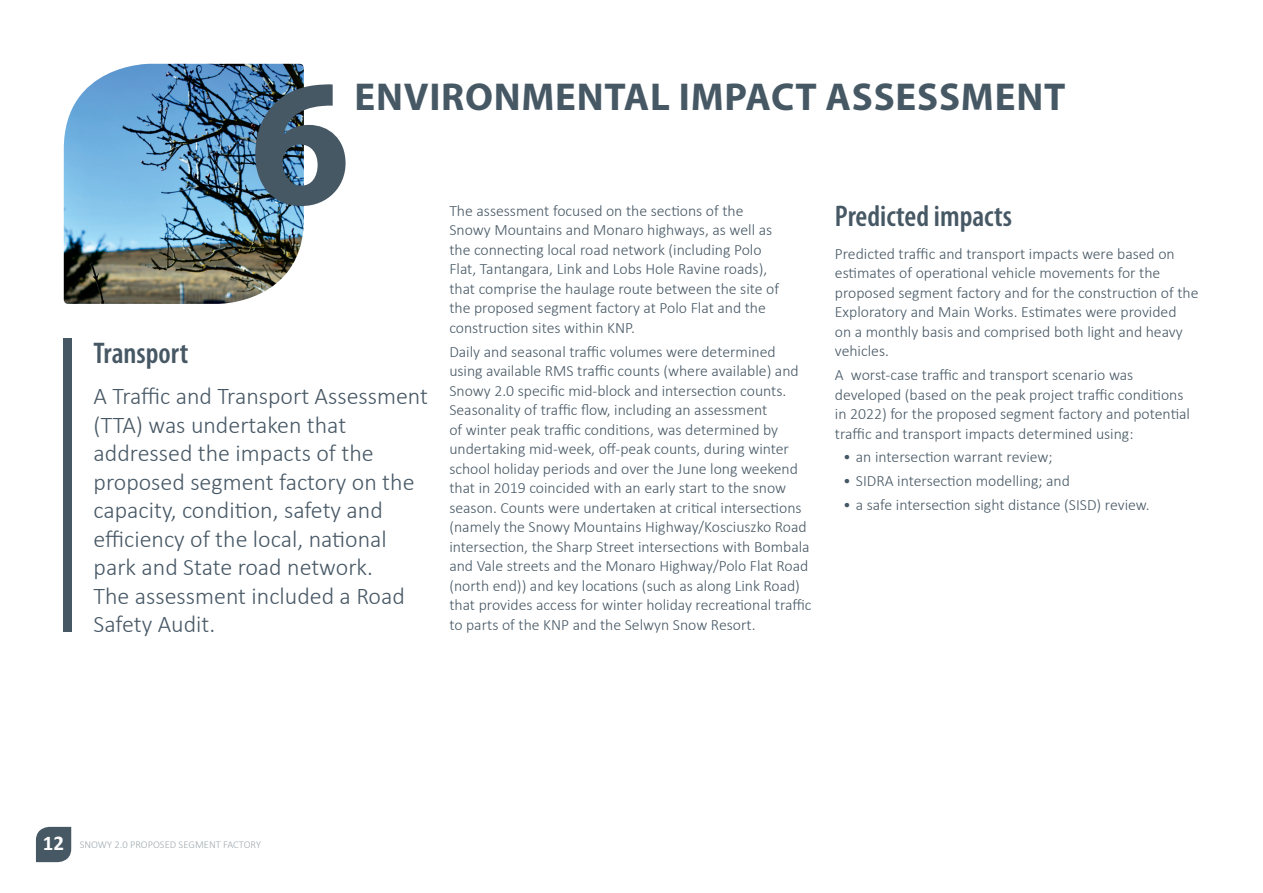
<style>
.page{position:relative;width:1263px;height:893px;background:#fff}
.page>*{position:absolute;margin:0;border:0;box-sizing:border-box;transform-origin:0 0}
.t1{font:700 181.35px "Myriad Pro";color:#475865}
.t2{font:700 39px "Myriad Pro";letter-spacing:.02em;color:#475865}
.t3{font:600 condensed 30px "Myriad Pro";color:#475865}
.t4{font:300 24px/28.5px "Calibri";color:#475865}
.t5{font:700 21px "Calibri";color:#fff}
.t6{font:300 15.75px/19.5px "Calibri";color:#475865}
.t7{font:300 10.5px "Calibri";color:#9faab2}
</style>
<div class="page">
<img style="left:64px;top:64px;width:240px;height:240px">
<div style="left:64px;top:338px;width:8px;height:294px;background:#475865"></div>
<svg style="left:36px;top:827px;width:35px;height:35px"></svg>
<h1 class="t1" style="left:250px;top:25px;width:102px">6</h1>
<h2 class="t2" style="left:354px;top:71px;width:712px">ENVIRONMENTAL IMPACT ASSESSMENT</h2>
<p class="t6" style="left:449px;top:201px;width:331px">The assessment focused on the sections of the Snowy Mountains and Monaro highways, as well as the connecting local road network (including Polo Flat, Tantangara, Link and Lobs Hole Ravine roads), that comprise the haulage route between the site of the proposed segment factory at Polo Flat and the construction sites within KNP.</p>
<p class="t6" style="left:449px;top:341px;width:364px">Daily and seasonal traffic volumes were determined using available RMS traffic counts (where available) and Snowy 2.0 specific mid-block and intersection counts.<br>Seasonality of traffic flow, including an assessment<br>of winter peak traffic conditions, was determined by undertaking mid-week, off-peak counts, during winter school holiday periods and over the June long weekend that in 2019 coincided with an early start to the snow season. Counts were undertaken at critical intersections (namely the Snowy Mountains Highway/Kosciuszko Road intersection, the Sharp Street intersections with Bombala and Vale streets and the Monaro Highway/Polo Flat Road (north end)) and key locations (such as along Link Road) that provides access for winter holiday recreational traffic to parts of the KNP and the Selwyn Snow Resort.</p>
<h3 class="t3" style="left:835px;top:198px;width:179px">Predicted impacts</h3>
<p class="t6" style="left:835px;top:244px;width:365px">Predicted traffic and transport impacts were based on estimates of operational vehicle movements for the proposed segment factory and for the construction of the Exploratory and Main Works. Estimates were provided<br>on a monthly basis and comprised both light and heavy vehicles.</p>
<p class="t6" style="left:835px;top:365px;width:357px">A worst-case traffic and transport scenario was developed (based on the peak project traffic conditions in 2022) for the proposed segment factory and potential traffic and transport impacts determined using:</p>
<p class="t6" style="left:843px;top:447px;width:211px">• an intersection warrant review;</p>
<p class="t6" style="left:843px;top:471px;width:228px">• SIDRA intersection modelling; and</p>
<p class="t6" style="left:843px;top:495px;width:308px">• a safe intersection sight distance (SISD) review.</p>
<h3 class="t3" style="left:94px;top:335px;width:96px">Transport</h3>
<p class="t4" style="left:94px;top:382px;width:336px">A Traffic and Transport Assessment (TTA) was undertaken that addressed the impacts of the proposed segment factory on the capacity, condition, safety and efficiency of the local, national park and State road network.<br>The assessment included a Road<br>Safety Audit.</p>
<h3 class="t5" style="left:43px;top:828px;width:23px">12</h3>
<p class="t7" style="left:80px;top:838px;width:183px">SNOWY 2.0 PROPOSED SEGMENT FACTORY</p>
</div>
